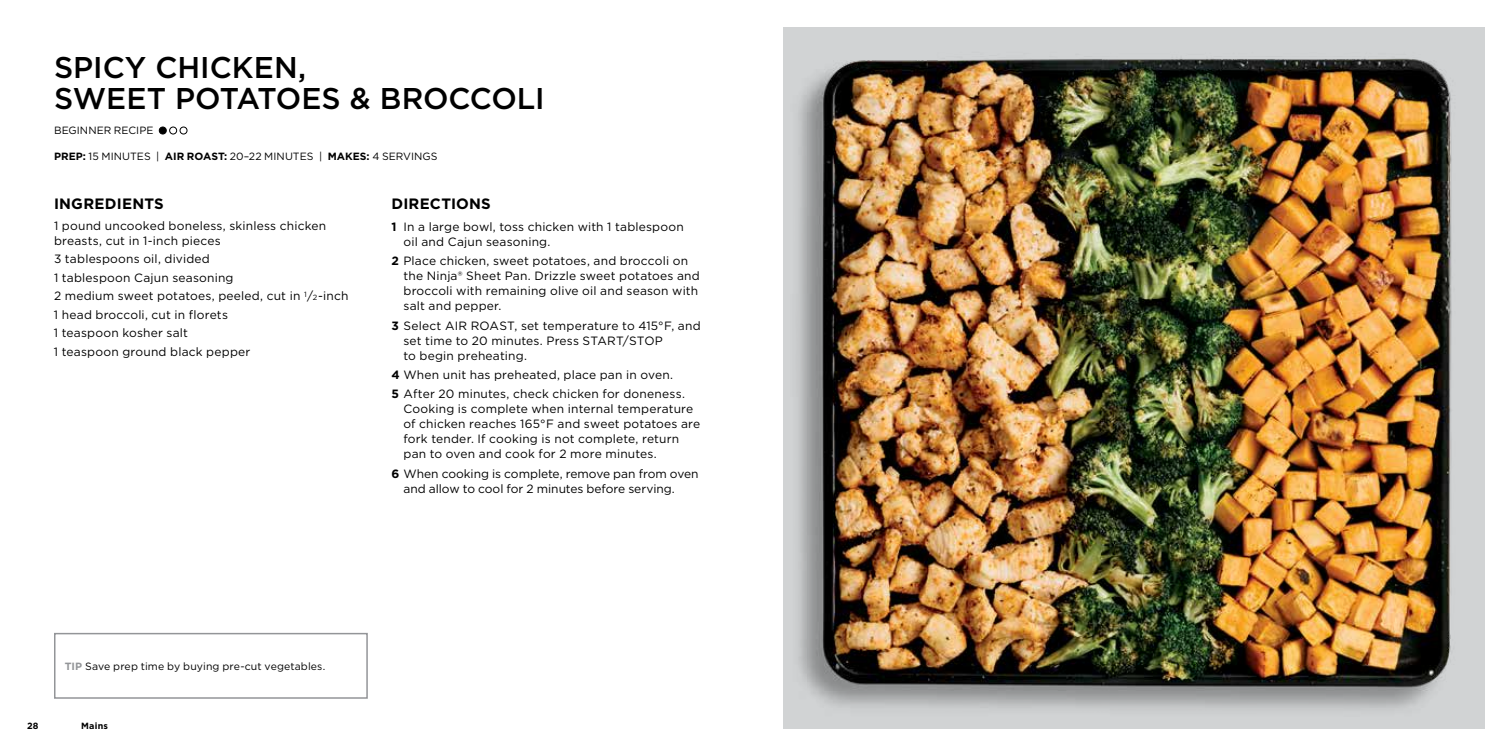
<style>
.page{position:relative;width:1512px;height:756px;background:#fff}
.page>*{position:absolute;margin:0;border:0;box-sizing:border-box;transform-origin:0 0}
.t1{font:500 30px/31.5px "Gotham";color:#000}
.t2{font:700 15px "Gotham";letter-spacing:.015em;color:#000}
.t3{font:12px/15px "Gotham";letter-spacing:.015em;color:#000}
.t4{font:12px/15px "Gotham";letter-spacing:-.005em;color:#000}
.t5{font:10.5px "Gotham";letter-spacing:.005em;color:#000}
.t6{font:700 9px "Gotham";letter-spacing:.03em;color:#000}
.s1{font-weight:700}
.s2{font-size:7.5px}
.s3{font-weight:700;color:#939598}
</style>
<div class="page">
<div style="left:54px;top:633px;width:314px;height:66px;border:2px solid #939598"></div>
<div style="left:783px;top:27px;width:702px;height:702px;background:#d1d3d4"></div>
<img style="left:798px;top:58px;width:654px;height:651px">
<div style="left:159px;top:127px;width:7px;height:7px;background:#000;border-radius:50%"></div>
<div style="left:159px;top:127px;width:8px;height:7px;border:1px solid #000;border-radius:50%"></div>
<div style="left:169px;top:127px;width:8px;height:7px;border:1px solid #000;border-radius:50%"></div>
<div style="left:180px;top:127px;width:7px;height:7px;border:1px solid #000;border-radius:50%"></div>
<h1 class="t1" style="left:54px;top:51px;width:492px">SPICY CHICKEN,<br>SWEET POTATOES &amp; BROCCOLI</h1>
<p class="t5" style="left:54px;top:124px;width:101px">BEGINNER RECIPE</p>
<p class="t5" style="left:54px;top:149px;width:385px"><span class="s1">PREP:</span> 15 MINUTES | <span class="s1">AIR ROAST:</span> 20–22 MINUTES | <span class="s1">MAKES:</span> 4 SERVINGS</p>
<p class="t2" style="left:392px;top:194px;width:101px">DIRECTIONS</p>
<p class="t3" style="left:404px;top:219px;width:282px;text-indent:-12px"><span class="s1">1</span> In a large bowl, toss chicken with 1 tablespoon oil and Cajun seasoning.</p>
<p class="t3" style="left:404px;top:253px;width:298px;text-indent:-12px"><span class="s1">2</span> Place chicken, sweet potatoes, and broccoli on the Ninja® Sheet Pan. Drizzle sweet potatoes and broccoli with remaining olive oil and season with salt and pepper.</p>
<p class="t3" style="left:404px;top:318px;width:299px;text-indent:-12px"><span class="s1">3</span> Select AIR ROAST, set temperature to 415°F, and set time to 20 minutes. Press START/STOP<br>to begin preheating.</p>
<p class="t3" style="left:392px;top:365px;width:295px;line-height:19.4px"><span class="s1">4</span> When unit has preheated, place pan in oven.<br><span class="s1">5</span> After 20 minutes, check chicken for doneness.</p>
<p class="t3" style="left:404px;top:401px;width:298px">Cooking is complete when internal temperature of chicken reaches 165°F and sweet potatoes are fork tender. If cooking is not complete, return pan to oven and cook for 2 more minutes.</p>
<p class="t4" style="left:404px;top:466px;width:297px;text-indent:-12px"><span class="s1">6</span> When cooking is complete, remove pan from oven and allow to cool for 2 minutes before serving.</p>
<p class="t2" style="left:54px;top:194px;width:111px">INGREDIENTS</p>
<p class="t3" style="left:54px;top:219px;width:274px;line-height:14.2px">1 pound uncooked boneless, skinless chicken breasts, cut in 1-inch pieces</p>
<p class="t3" style="left:54px;top:249px;width:296px;line-height:18.6px">3 tablespoons oil, divided<br>1 tablespoon Cajun seasoning<br>2 medium sweet potatoes, peeled, cut in <sup>1</sup>/<span class="s2">2</span>-inch<br>1 head broccoli, cut in florets<br>1 teaspoon kosher salt<br>1 teaspoon ground black pepper</p>
<p class="t5" style="left:65px;top:660px;width:262px"><span class="s3">TIP</span> Save prep time by buying pre-cut vegetables.</p>
<p class="t6" style="left:27px;top:720px;width:13px">28</p>
<p class="t6" style="left:81px;top:720px;width:29px">Mains</p>
</div>
